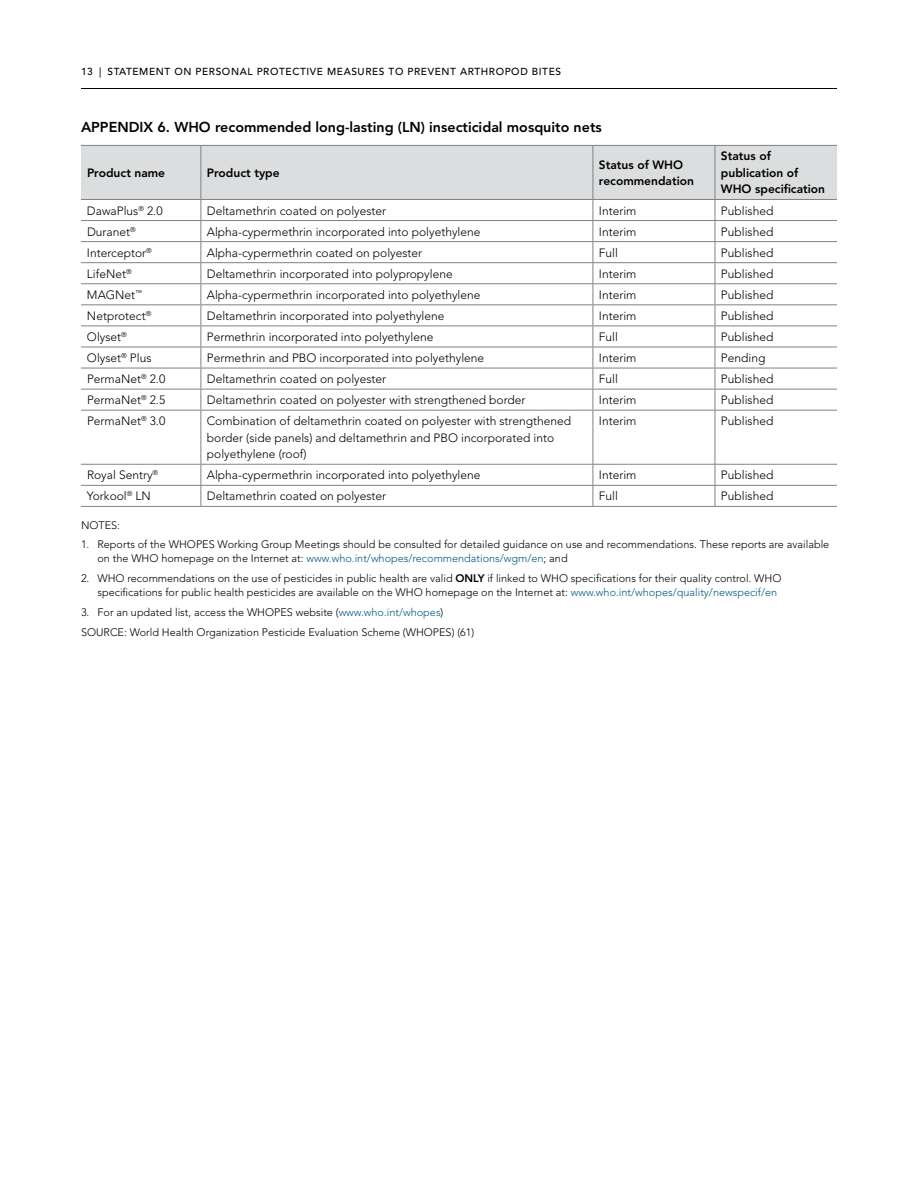
<style>
.page{position:relative;width:918px;height:1188px;background:#fff}
.page>*{position:absolute;margin:0;border:0;box-sizing:border-box;transform-origin:0 0}
.t1{font:800 14.25px "Avenir LT Std";color:#000}
.t2{font:300 12px/16.5px "Avenir LT Std";color:#000}
.t3{font:800 12px/16.5px "Avenir LT Std";color:#000}
.t4{font:300 10.8px/14.2px "Avenir LT Std";color:#000}
.t5{font:500 10.2px "Avenir LT Std";letter-spacing:.06em;color:#000}
.s1{color:#005b7f}
.s2{font-weight:800}
</style>
<div class="page">
<hr style="left:81px;top:88px;width:756px;height:1px;background:#000">
<svg style="left:81px;top:145px;width:756px;height:265px"></svg>
<hr style="left:81px;top:410px;width:120px;height:1px;background:#808285">
<hr style="left:201px;top:410px;width:392px;height:1px;background:#808285">
<hr style="left:201px;top:411px;width:1px;height:53px;background:#808285">
<hr style="left:593px;top:410px;width:122px;height:1px;background:#808285">
<hr style="left:593px;top:411px;width:1px;height:53px;background:#808285">
<hr style="left:715px;top:410px;width:122px;height:1px;background:#808285">
<hr style="left:715px;top:411px;width:1px;height:53px;background:#808285">
<hr style="left:81px;top:464px;width:120px;height:1px;background:#808285">
<hr style="left:201px;top:464px;width:392px;height:1px;background:#808285">
<hr style="left:593px;top:464px;width:122px;height:1px;background:#808285">
<hr style="left:715px;top:464px;width:122px;height:1px;background:#808285">
<hr style="left:81px;top:485px;width:120px;height:1px;background:#808285">
<hr style="left:201px;top:485px;width:392px;height:1px;background:#808285">
<svg style="left:201px;top:465px;width:1px;height:41px"></svg>
<hr style="left:593px;top:485px;width:122px;height:1px;background:#808285">
<svg style="left:593px;top:465px;width:1px;height:41px"></svg>
<hr style="left:715px;top:485px;width:122px;height:1px;background:#808285">
<svg style="left:715px;top:465px;width:1px;height:41px"></svg>
<hr style="left:81px;top:506px;width:120px;height:1px;background:#808285">
<hr style="left:201px;top:506px;width:392px;height:1px;background:#808285">
<hr style="left:593px;top:506px;width:122px;height:1px;background:#808285">
<hr style="left:715px;top:506px;width:122px;height:1px;background:#808285">
<p class="t5" style="left:81px;top:66px;width:481px">13 | STATEMENT ON PERSONAL PROTECTIVE M EASURES TO PREVENT ARTHROPOD BITES</p>
<p class="t1" style="left:81px;top:119px;width:20px">Appe</p>
<p class="t1" style="left:117px;top:119px;width:486px">ndix 6. WHO recommended long-lasting (LN) insecticidal mosquito nets</p>
<p class="t3" style="left:87px;top:165px;width:80px">Product name</p>
<p class="t3" style="left:207px;top:165px;width:74px">Product type</p>
<p class="t3" style="left:599px;top:156px;width:97px">Status of WH O recommendation</p>
<p class="t3" style="left:721px;top:148px;width:106px">Status of publication of<br>WH O specification</p>
<p class="t2" style="left:87px;top:202px;width:77px">DawaPlus<sup>®</sup> 2.0</p>
<p class="t2" style="left:207px;top:202px;width:181px">Deltamethrin coated on polyester</p>
<p class="t2" style="left:599px;top:202px;width:39px">I nterim</p>
<p class="t2" style="left:721px;top:202px;width:54px">Published</p>
<p class="t2" style="left:87px;top:223px;width:50px">Duranet<sup>®</sup></p>
<p class="t2" style="left:207px;top:223px;width:275px">Alpha-cypermethrin incorporated into polyethylene</p>
<p class="t2" style="left:599px;top:223px;width:39px">I nterim</p>
<p class="t2" style="left:721px;top:223px;width:54px">Published</p>
<p class="t2" style="left:87px;top:244px;width:66px">I nterceptor<sup>®</sup></p>
<p class="t2" style="left:207px;top:244px;width:217px">Alpha-cypermethrin coated on polyester</p>
<p class="t2" style="left:599px;top:244px;width:21px">Full</p>
<p class="t2" style="left:721px;top:244px;width:54px">Published</p>
<p class="t2" style="left:87px;top:265px;width:46px">LifeN et<sup>®</sup></p>
<p class="t2" style="left:207px;top:265px;width:247px">Deltamethrin incorporated into polypropylene</p>
<p class="t2" style="left:599px;top:265px;width:39px">I nterim</p>
<p class="t2" style="left:721px;top:265px;width:54px">Published</p>
<p class="t2" style="left:87px;top:286px;width:57px">MAGNet<sup>™</sup></p>
<p class="t2" style="left:207px;top:286px;width:275px">Alpha-cypermethrin incorporated into polyethylene</p>
<p class="t2" style="left:599px;top:286px;width:39px">I nterim</p>
<p class="t2" style="left:721px;top:286px;width:54px">Published</p>
<p class="t2" style="left:87px;top:308px;width:66px">N etprotect<sup>®</sup></p>
<p class="t2" style="left:207px;top:308px;width:239px">Deltamethrin incorporated into polyethylene</p>
<p class="t2" style="left:599px;top:308px;width:39px">I nterim</p>
<p class="t2" style="left:721px;top:308px;width:54px">Published</p>
<p class="t2" style="left:87px;top:329px;width:41px">Olyset<sup>®</sup></p>
<p class="t2" style="left:207px;top:329px;width:228px">Permethrin incorporated into polyethylene</p>
<p class="t2" style="left:599px;top:329px;width:21px">Full</p>
<p class="t2" style="left:721px;top:329px;width:54px">Published</p>
<p class="t2" style="left:87px;top:350px;width:66px">Olyset<sup>®</sup> Plus</p>
<p class="t2" style="left:207px;top:350px;width:94px">Permethrin and PBO</p>
<p class="t2" style="left:320px;top:350px;width:166px">incorporated into polyethylene</p>
<p class="t2" style="left:599px;top:350px;width:39px">I nterim</p>
<p class="t2" style="left:721px;top:350px;width:46px">Pending</p>
<p class="t2" style="left:87px;top:371px;width:80px">PermaN et<sup>®</sup> 2.0</p>
<p class="t2" style="left:207px;top:371px;width:181px">Deltamethrin coated on polyester</p>
<p class="t2" style="left:599px;top:371px;width:21px">Full</p>
<p class="t2" style="left:721px;top:371px;width:54px">Published</p>
<p class="t2" style="left:87px;top:392px;width:80px">PermaNet<sup>®</sup> 2.5</p>
<p class="t2" style="left:207px;top:392px;width:320px">Deltamethrin coated on polyester with strengthened border</p>
<p class="t2" style="left:599px;top:392px;width:39px">I nterim</p>
<p class="t2" style="left:721px;top:392px;width:54px">Published</p>
<p class="t2" style="left:87px;top:413px;width:80px">PermaN et<sup>®</sup> 3.0</p>
<p class="t2" style="left:207px;top:413px;width:366px">Combination of deltamethrin coated on polyester with strengthened border (side panels) and deltamethrin and PBO</p>
<p class="t2" style="left:599px;top:413px;width:39px">I nterim</p>
<p class="t2" style="left:721px;top:413px;width:54px">Published</p>
<p class="t2" style="left:461px;top:429px;width:94px">incorporated into</p>
<p class="t2" style="left:207px;top:446px;width:101px">polyethylene (roof)</p>
<p class="t2" style="left:87px;top:467px;width:73px">Royal Sentry<sup>®</sup></p>
<p class="t2" style="left:207px;top:467px;width:275px">Alpha-cypermethrin incorporated into polyethylene</p>
<p class="t2" style="left:599px;top:467px;width:39px">I nterim</p>
<p class="t2" style="left:721px;top:467px;width:54px">Published</p>
<p class="t2" style="left:87px;top:488px;width:57px">Yorkool<sup>®</sup> LN</p>
<p class="t2" style="left:207px;top:488px;width:181px">Deltamethrin coated on polyester</p>
<p class="t2" style="left:599px;top:488px;width:21px">Full</p>
<p class="t2" style="left:721px;top:488px;width:54px">Published</p>
<p class="t4" style="left:81px;top:518px;width:41px">N otes:</p>
<p class="t4" style="left:81px;top:537px;width:114px">1. Reports of the WHOPES</p>
<p class="t4" style="left:97px;top:537px;width:733px;text-indent:120px">Working Group Meetings should be consulted for detailed guidance on use and recommendations. These reports are available on the WHO homepage on the I nternet at: <span class="s1">www.who.int/whopes/recommendations/wgm/en</span>; and</p>
<p class="t4" style="left:81px;top:571px;width:391px">2. WHO recommendations on the use of pesticides in public health are valid <span class="s2">ONLY</span></p>
<p class="t4" style="left:97px;top:571px;width:684px;text-align:right">if linked to WHO specifications for their quality control. WHO<br>specifications for public health pesticides are available on the WHO homepage on the I nternet at: <span class="s1">www.who.int/whopes/quality/newspecif/en</span></p>
<p class="t4" style="left:81px;top:605px;width:192px">3. For an updated list, access the WHOPES</p>
<p class="t4" style="left:81px;top:602px;width:364px;line-height:19.6px;text-indent:215px">website (<span class="s1">www.who.int/whopes</span>)<br>Source: World Health Organization Pesticide Evaluation Scheme (WHOPES</p>
<p class="t4" style="left:452px;top:625px;width:24px">) (61)</p>
</div>
